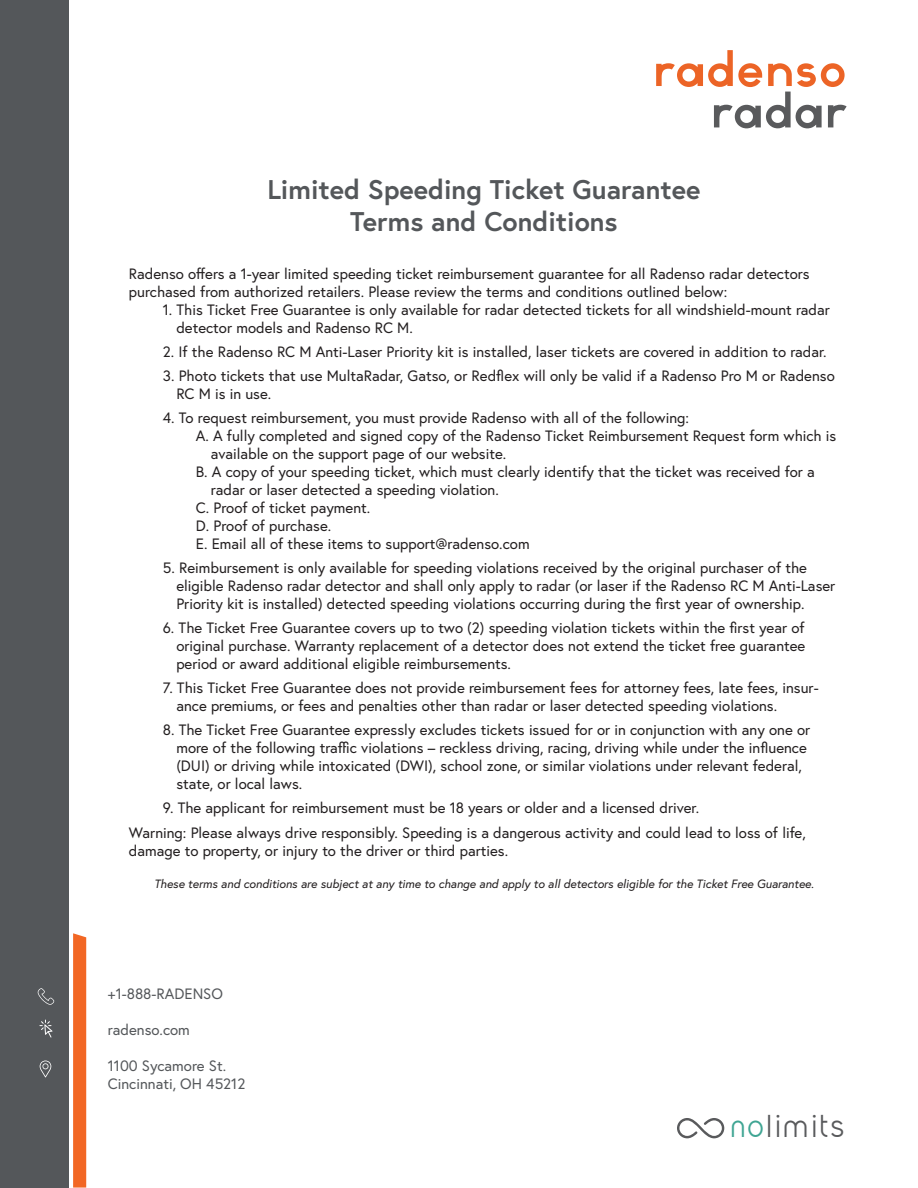
<style>
.page{position:relative;width:918px;height:1188px;background:#fff}
.page>*{position:absolute;margin:0;border:0;box-sizing:border-box;transform-origin:0 0}
.t1{font:27.6px "Kirvy";letter-spacing:.07em;color:#595a5c}
.t2{font:700 27px/32.4px "Europa";color:#54575a;text-align:center}
.t3{font:15px/18px "Europa";color:#231f20}
.t4{font:15px/18px "Europa";color:#54575a}
.t5{font:italic 12px "Europa";color:#231f20}
.s1{color:#3fa593}
</style>
<div class="page">
<svg style="left:73px;top:933px;width:13px;height:255px;background:#f26928"></svg>
<div style="left:0;top:0;width:69px;height:1188px;background:#54575a"></div>
<svg style="left:38px;top:988px;width:16px;height:17px"></svg>
<svg style="left:39px;top:1020px;width:14px;height:18px"></svg>
<svg style="left:40px;top:1061px;width:11px;height:17px"></svg>
<svg style="left:656px;top:50px;width:191px;height:78px"></svg>
<svg style="left:677px;top:1118px;width:47px;height:20px"></svg>
<h2 class="t2" style="left:267px;top:173px;width:435px">Limited Speeding Ticket Guarantee<br>Terms and Conditions</h2>
<p class="t3" style="left:129px;top:265px;width:682px">Radenso offers a 1-year limited speeding ticket reimbursement guarantee for all Radenso radar detectors purchased from authorized retailers. Please review the terms and conditions outlined below:</p>
<p class="t3" style="left:176px;top:300px;width:655px;text-indent:-14px">1. This Ticket Free Guarantee is only available for radar detected tickets for all windshield-mount radar detector models and Radenso RC M.</p>
<p class="t3" style="left:163px;top:342px;width:665px">2. If the Radenso RC M Anti-Laser Priority kit is installed, laser tickets are covered in addition to radar.</p>
<p class="t3" style="left:176px;top:366px;width:660px;text-indent:-14px">3. Photo tickets that use MultaRadar, Gatso, or Redflex will only be valid if a Radenso Pro M or Radenso<br>RC M is in use.</p>
<p class="t3" style="left:163px;top:408px;width:528px">4. To request reimbursement, you must provide Radenso with all of the following:</p>
<p class="t3" style="left:196px;top:426px;width:642px">A. A fully completed and signed copy of the Radenso Ticket Reimbursement Request form which is</p>
<p class="t3" style="left:211px;top:444px;width:297px">available on the support page of our website.</p>
<p class="t3" style="left:196px;top:462px;width:621px">B. A copy of your speeding ticket, which must clearly identify that the ticket was received for a</p>
<p class="t3" style="left:211px;top:480px;width:290px">radar or laser detected a speeding violation.</p>
<p class="t3" style="left:196px;top:498px;width:176px">C. Proof of ticket payment.</p>
<p class="t3" style="left:196px;top:516px;width:137px">D. Proof of purchase.</p>
<p class="t3" style="left:196px;top:534px;width:335px">E. Email all of these items to support@radenso.com</p>
<p class="t3" style="left:176px;top:558px;width:661px;text-indent:-14px">5. Reimbursement is only available for speeding violations received by the original purchaser of the eligible Radenso radar detector and shall only apply to radar (or laser if the Radenso RC M Anti-Laser<br>Priority kit is installed) detected speeding violations occurring during the first year of ownership.</p>
<p class="t3" style="left:176px;top:618px;width:631px;text-align:justify;text-indent:-14px">6. The Ticket Free Guarantee covers up to two (2) speeding violation tickets within the first year of original purchase. Warranty replacement of a detector does not extend the ticket free guarantee period or award additional eligible reimbursements.</p>
<p class="t3" style="left:176px;top:678px;width:644px;text-indent:-14px">7. This Ticket Free Guarantee does not provide reimbursement fees for attorney fees, late fees, insur&shy;ance premiums, or fees and penalties other than radar or laser detected speeding violations.</p>
<p class="t3" style="left:176px;top:720px;width:635px;text-indent:-14px">8. The Ticket Free Guarantee expressly excludes tickets issued for or in conjunction with any one or more of the following traffic violations – reckless driving, racing, driving while under the influence (DUI) or driving while intoxicated (DWI), school zone, or similar violations under relevant federal, state, or local laws.</p>
<p class="t3" style="left:163px;top:798px;width:538px">9. The applicant for reimbursement must be 18 years or older and a licensed driver.</p>
<p class="t3" style="left:129px;top:823px;width:678px">Warning: Please always drive responsibly. Speeding is a dangerous activity and could lead to loss of life, damage to property, or injury to the driver or third parties.</p>
<p class="t5" style="left:154px;top:876px;width:661px">These terms and conditions are subject at any time to change and apply to all detectors eligible for the Ticket Free Guarantee.</p>
<p class="t4" style="left:108px;top:984px;width:117px">+1-888-RADENSO</p>
<p class="t4" style="left:108px;top:1021px;width:84px">radenso.com</p>
<p class="t4" style="left:108px;top:1056px;width:139px">1100 Sycamore St.<br>Cincinnati, OH 45212</p>
<h1 class="t1" style="left:731px;top:1107px;width:116px"><span class="s1">no</span>limits</h1>
</div>
